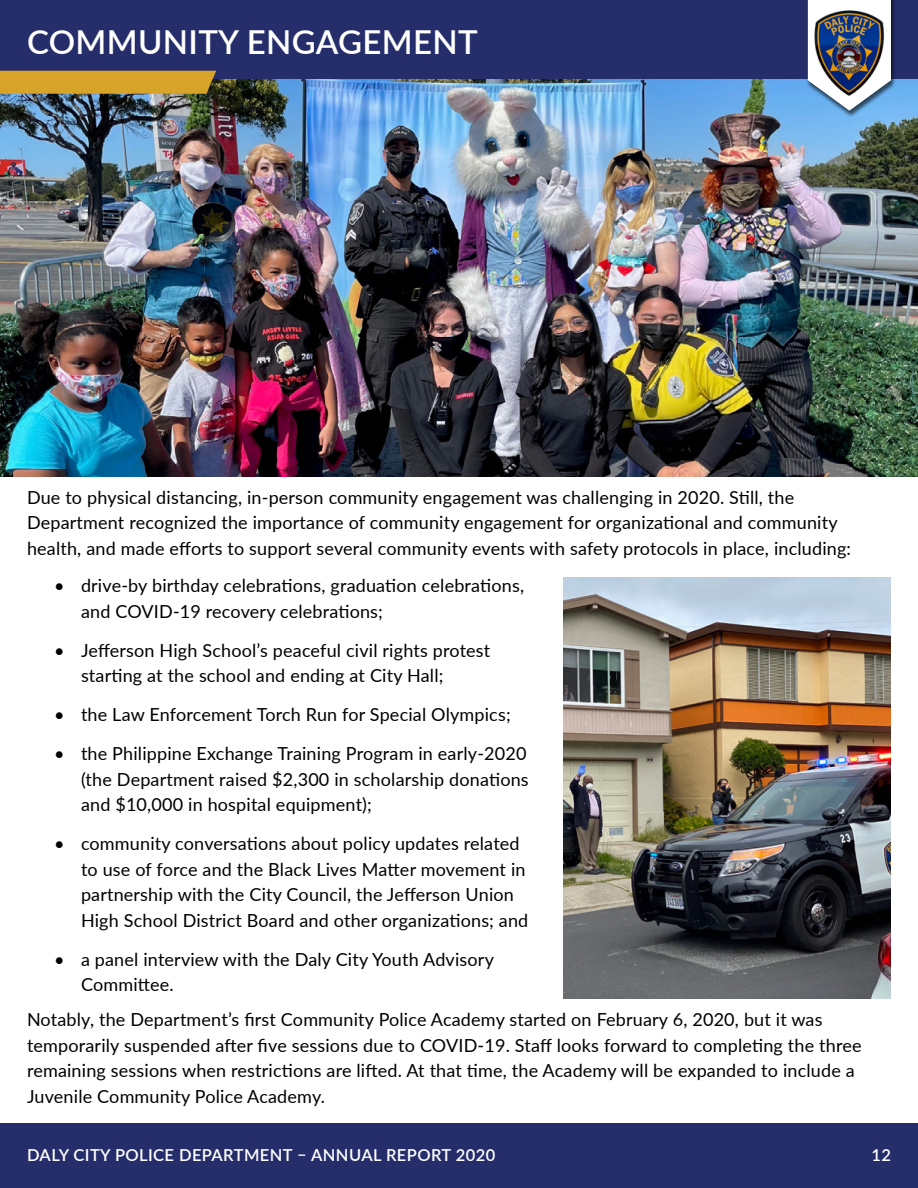
<style>
.page{position:relative;width:918px;height:1188px;background:#fff}
.page>*{position:absolute;margin:0;border:0;box-sizing:border-box;transform-origin:0 0}
.t1{font:600 33px "Lato";letter-spacing:.01em;color:#fff}
.t2{font:18px/25.5px "Lato";letter-spacing:.01em;color:#000}
.t3{font:600 16.5px "Lato";letter-spacing:.025em;color:#fff}
</style>
<div class="page">
<div style="left:0;top:0;width:918px;height:79px;background:#252e6b"></div>
<div style="left:0;top:1123px;width:918px;height:65px;background:#252e6b"></div>
<img style="left:0;top:79px;width:918px;height:397px">
<div style="left:806px;top:0;width:90px;height:118px;background:#000;opacity:.6"></div>
<svg style="left:808px;top:0;width:83px;height:111px;background:#c6dcef"></svg>
<img style="left:814px;top:10px;width:71px;height:87px">
<div style="left:0;top:71px;width:216px;height:23px;background:#d7a429"></div>
<img style="left:564px;top:578px;width:327px;height:421px">
<h1 class="t1" style="left:27px;top:18px;width:452px">COMMUNITY ENGAGEMENT</h1>
<p class="t2" style="left:27px;top:484px;width:826px">Due to physical distancing, in-person community engagement was challenging in 2020. Still, the<br>Department recognized the importance of community engagement for organizational and community health, and made efforts to support several community events with safety protocols in place, including:</p>
<p class="t2" style="left:81px;top:572px;width:445px;text-indent:-27px">• drive-by birthday celebrations, graduation celebrations, and COVID-19 recovery celebrations;</p>
<p class="t2" style="left:81px;top:637px;width:411px;text-indent:-27px">• Jefferson High School’s peaceful civil rights protest starting at the school and ending at City Hall;</p>
<p class="t2" style="left:54px;top:701px;width:458px">• the Law Enforcement Torch Run for Special Olympics;</p>
<p class="t2" style="left:81px;top:740px;width:449px;text-indent:-27px">• the Philippine Exchange Training Program in early-2020 (the Department raised $2,300 in scholarship donations and $10,000 in hospital equipment);</p>
<p class="t2" style="left:81px;top:830px;width:449px;text-indent:-27px">• community conversations about policy updates related to use of force and the Black Lives Matter movement in partnership with the City Council, the Jefferson Union High School District Board and other organizations; and</p>
<p class="t2" style="left:81px;top:946px;width:414px;text-indent:-27px">• a panel interview with the Daly City Youth Advisory<br>Committee.</p>
<p class="t2" style="left:27px;top:1006px;width:836px">Notably, the Department’s first Community Police Academy started on February 6, 2020, but it was temporarily suspended after five sessions due to COVID-19. Staff looks forward to completing the three remaining sessions when restrictions are lifted. At that time, the Academy will be expanded to include a Juvenile Community Police Academy.</p>
<p class="t3" style="left:27px;top:1143px;width:470px">DALY CITY POLICE DEPARTMENT – ANNUAL REPORT 2020</p>
<p class="t3" style="left:871px;top:1143px;width:21px">12</p>
</div>
